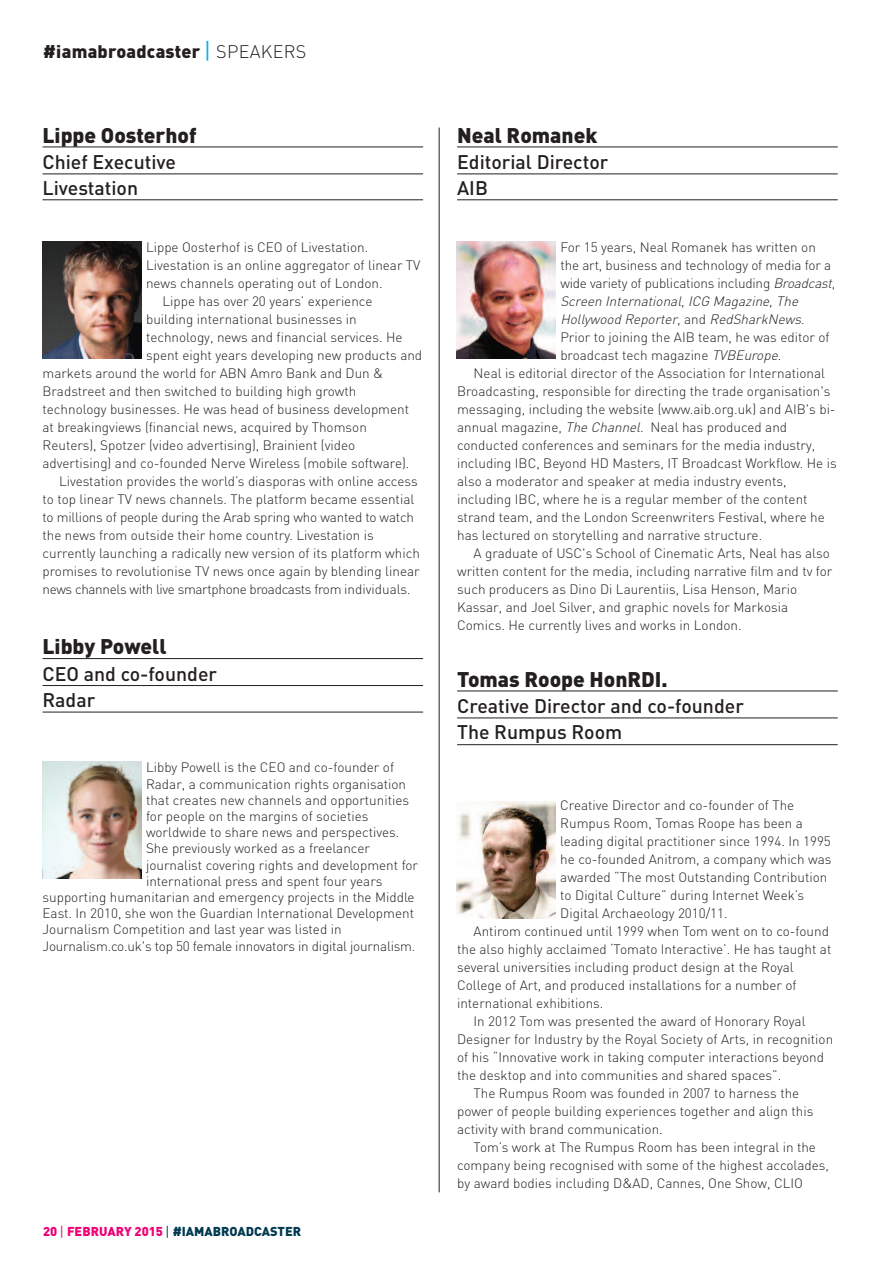
<style>
.page{position:relative;width:893px;height:1263px;background:#fff}
.page>*{position:absolute;margin:0;border:0;box-sizing:border-box;transform-origin:0 0}
.t1{font:900 21px "DIN";color:#231f20}
.t2{font:500 19.5px/26px "DIN";color:#231f20}
.t3{font:900 18px "DIN";letter-spacing:.015em;color:#231f20}
.t4{font:300 13.5px "DIN";color:#231f20}
.t5{font:italic 300 13.5px "DIN";color:#231f20}
.t6{font:300 13.5px "DIN";letter-spacing:-.025em;color:#231f20}
.t7{font:900 12.75px "DIN";color:#013a51}
.s1{font-family:"Arial";font-weight:400;font-size:21px;color:#00aeef}
.s2{font-weight:300}
.s3{color:#ed0277}
.s4{font-family:"Arial";font-weight:400;color:#ed0277}
.s5{font-family:"Arial";font-weight:400}
.s6{font-style:italic}
.s7{font-style:normal}
</style>
<div class="page">
<hr style="left:43px;top:147px;width:380px;height:1px;background:#231f20">
<hr style="left:43px;top:174px;width:380px;height:1px;background:#231f20">
<hr style="left:43px;top:200px;width:380px;height:1px;background:#231f20">
<hr style="left:43px;top:658px;width:380px;height:1px;background:#231f20">
<hr style="left:43px;top:685px;width:380px;height:1px;background:#231f20">
<hr style="left:43px;top:712px;width:380px;height:1px;background:#231f20">
<hr style="left:457px;top:147px;width:381px;height:1px;background:#231f20">
<hr style="left:457px;top:174px;width:381px;height:1px;background:#231f20">
<hr style="left:457px;top:200px;width:381px;height:1px;background:#231f20">
<hr style="left:457px;top:691px;width:381px;height:1px;background:#231f20">
<hr style="left:457px;top:718px;width:381px;height:1px;background:#231f20">
<hr style="left:457px;top:744px;width:381px;height:1px;background:#231f20">
<hr style="left:439px;top:128px;width:1px;height:1064px;background:#231f20">
<img style="left:457px;top:801px;width:99px;height:118px">
<img style="left:457px;top:241px;width:99px;height:118px">
<img style="left:43px;top:761px;width:99px;height:118px">
<img style="left:43px;top:241px;width:99px;height:118px">
<h3 class="t3" style="left:43px;top:41px;width:265px">#iamabroadcaster <span class="s1">|</span> <span class="s2">SPEAKERS</span></h3>
<h1 class="t1" style="left:43px;top:122px;width:156px">Lippe Oosterhof</h1>
<h2 class="t2" style="left:43px;top:149px;width:135px">Chief Executive<br>Livestation</h2>
<p class="t4" style="left:146px;top:239px;width:224px">Lippe Oosterhof is CEO of Livestation.</p>
<p class="t4" style="left:146px;top:257px;width:276px">Livestation is an online aggregator of linear TV</p>
<p class="t4" style="left:146px;top:275px;width:238px">news channels operating out of London.</p>
<p class="t4" style="left:163px;top:293px;width:211px">Lippe has over 20 years’ experience</p>
<p class="t4" style="left:146px;top:311px;width:212px">building international businesses in</p>
<p class="t4" style="left:146px;top:329px;width:258px">technology, news and financial services. He</p>
<p class="t4" style="left:146px;top:347px;width:278px">spent eight years developing new products and</p>
<p class="t4" style="left:43px;top:365px;width:342px">markets around the world for ABN Amro Bank and Dun &amp;</p>
<p class="t4" style="left:43px;top:383px;width:315px">Bradstreet and then switched to building high growth</p>
<p class="t4" style="left:43px;top:401px;width:368px">technology businesses. He was head of business development</p>
<p class="t4" style="left:43px;top:419px;width:326px">at breakingviews (financial news, acquired by Thomson</p>
<p class="t4" style="left:43px;top:437px;width:314px">Reuters), Spotzer (video advertising), Brainient (video</p>
<p class="t4" style="left:43px;top:455px;width:368px">advertising) and co-founded Nerve Wireless (mobile software).</p>
<p class="t4" style="left:59px;top:473px;width:360px">Livestation provides the world’s diasporas with online access</p>
<p class="t4" style="left:43px;top:491px;width:373px">to top linear TV news channels. The platform became essential</p>
<p class="t4" style="left:43px;top:509px;width:373px">to millions of people during the Arab spring who wanted to watch</p>
<p class="t4" style="left:43px;top:527px;width:333px">the news from outside their home country. Livestation is</p>
<p class="t4" style="left:43px;top:545px;width:379px">currently launching a radically new version of its platform which</p>
<p class="t4" style="left:43px;top:563px;width:379px">promises to revolutionise TV news once again by blending linear</p>
<p class="t6" style="left:43px;top:581px;width:370px">news channels with live smartphone broadcasts from individuals.</p>
<h1 class="t1" style="left:43px;top:634px;width:126px">Libby Powell</h1>
<h2 class="t2" style="left:43px;top:660px;width:176px">CEO and co-founder<br>Radar</h2>
<p class="t4" style="left:146px;top:760px;width:250px">Libby Powell is the CEO and co-founder of</p>
<p class="t4" style="left:146px;top:776px;width:262px">Radar, a communication rights organisation</p>
<p class="t4" style="left:146px;top:792px;width:265px">that creates new channels and opportunities</p>
<p class="t4" style="left:146px;top:808px;width:224px">for people on the margins of societies</p>
<p class="t4" style="left:146px;top:824px;width:255px">worldwide to share news and perspectives.</p>
<p class="t4" style="left:146px;top:841px;width:225px">She previously worked as a freelancer</p>
<p class="t4" style="left:146px;top:857px;width:274px">journalist covering rights and development for</p>
<p class="t4" style="left:146px;top:873px;width:238px">international press and spent four years</p>
<p class="t4" style="left:43px;top:889px;width:374px">supporting humanitarian and emergency projects in the Middle</p>
<p class="t4" style="left:43px;top:905px;width:373px">East. In 2010, she won the Guardian International Development</p>
<p class="t4" style="left:43px;top:922px;width:301px">Journalism Competition and last year was listed in</p>
<p class="t4" style="left:43px;top:938px;width:374px">Journalism.co.uk's top 50 female innovators in digital journalism.</p>
<p class="t7" style="left:43px;top:1223px;width:259px"><span class="s3">20</span> <span class="s4">|</span> <span class="s3">FEBRUARY 2015</span> <span class="s5">|</span> #IAMABROADCASTER</p>
<h1 class="t1" style="left:457px;top:122px;width:142px">Neal Romanek</h1>
<h2 class="t2" style="left:457px;top:149px;width:153px">Editorial Director<br>AIB</h2>
<p class="t4" style="left:560px;top:239px;width:257px">For 15 years, Neal Romanek has written on</p>
<p class="t4" style="left:560px;top:257px;width:272px">the art, business and technology of media for a</p>
<p class="t4" style="left:560px;top:275px;width:276px">wide variety of publications including <span class="s6">Broadcast</span>,</p>
<p class="t5" style="left:560px;top:293px;width:242px">Screen International<span class="s7">,</span> ICG Magazine<span class="s7">,</span> The</p>
<p class="t5" style="left:560px;top:311px;width:246px">Hollywood Reporter<span class="s7">, a n d</span> RedSharkNews<span class="s7">.</span></p>
<p class="t4" style="left:560px;top:329px;width:271px">Prior to joining the AIB team, he was editor of</p>
<p class="t4" style="left:560px;top:347px;width:222px">broadcast tech magazine <span class="s6">TVBEurope</span>.</p>
<p class="t4" style="left:474px;top:365px;width:353px">Neal is editorial director of the Association for International</p>
<p class="t4" style="left:457px;top:383px;width:375px">Broadcasting, responsible for directing the trade organisation's</p>
<p class="t4" style="left:457px;top:401px;width:380px">messaging, including the website (www.aib.org.uk) and AIB's bi-</p>
<p class="t4" style="left:457px;top:419px;width:332px">annual magazine, <span class="s6">TheChannel</span>. Neal has produced and</p>
<p class="t4" style="left:457px;top:437px;width:360px">conducted conferences and seminars for the media industry,</p>
<p class="t4" style="left:457px;top:455px;width:381px">including IBC, Beyond HD Masters, IT Broadcast Workflow. He is</p>
<p class="t4" style="left:457px;top:473px;width:331px">also a moderator and speaker at media industry events,</p>
<p class="t4" style="left:457px;top:491px;width:352px">including IBC, where he is a regular member of the content</p>
<p class="t4" style="left:457px;top:509px;width:369px">strand team, and the London Screenwriters Festival, where he</p>
<p class="t4" style="left:457px;top:527px;width:307px">has lectured on storytelling and narrative structure.</p>
<p class="t4" style="left:474px;top:545px;width:358px">A graduate of USC's School of Cinematic Arts, Neal has also</p>
<p class="t4" style="left:457px;top:563px;width:377px">written content for the media, including narrative film and tv for</p>
<p class="t4" style="left:457px;top:581px;width:341px">such producers as Dino Di Laurentiis, Lisa Henson, Mario</p>
<p class="t4" style="left:457px;top:599px;width:333px">Kassar, and Joel Silver, and graphic novels for Markosia</p>
<p class="t4" style="left:457px;top:617px;width:286px">Comics. He currently lives and works in London.</p>
<h1 class="t1" style="left:457px;top:666px;width:212px">Tomas Roope HonRDI.</h1>
<h2 class="t2" style="left:457px;top:693px;width:288px">Creative Director and co-founder<br>The Rumpus Room</h2>
<p class="t4" style="left:560px;top:797px;width:236px">Creative Director and co-founder of The</p>
<p class="t4" style="left:560px;top:815px;width:244px">Rumpus Room, Tomas Roope has been a</p>
<p class="t4" style="left:560px;top:833px;width:272px">leading digital practitioner since 1994. In 1995</p>
<p class="t4" style="left:560px;top:851px;width:273px">he co-founded Anitrom, a company which was</p>
<p class="t4" style="left:560px;top:869px;width:269px">awarded “The most Outstanding Contribution</p>
<p class="t4" style="left:560px;top:887px;width:245px">to Digital Culture” during Internet Week’s</p>
<p class="t4" style="left:560px;top:905px;width:169px">Digital Archaeology 2010/11.</p>
<p class="t4" style="left:474px;top:923px;width:357px">Antirom continued until 1999 when Tom went on to co-found</p>
<p class="t4" style="left:457px;top:941px;width:376px">the also highly acclaimed ‘Tomato Interactive’. He has taught at</p>
<p class="t4" style="left:457px;top:959px;width:338px">several universities including product design at the Royal</p>
<p class="t4" style="left:457px;top:977px;width:341px">College of Art, and produced installations for a number of</p>
<p class="t4" style="left:457px;top:995px;width:148px">international exhibitions.</p>
<p class="t4" style="left:474px;top:1013px;width:333px">In 2012 Tom was presented the award of Honorary Royal</p>
<p class="t4" style="left:457px;top:1031px;width:378px">Designer for Industry by the Royal Society of Arts, in recognition</p>
<p class="t4" style="left:457px;top:1049px;width:368px">of his “Innovative work in taking computer interactions beyond</p>
<p class="t4" style="left:457px;top:1067px;width:326px">the desktop and into communities and shared spaces”.</p>
<p class="t4" style="left:474px;top:1085px;width:327px">The Rumpus Room was founded in 2007 to harness the</p>
<p class="t4" style="left:457px;top:1103px;width:358px">power of people building experiences together and align this</p>
<p class="t4" style="left:457px;top:1121px;width:207px">activity with brand communication.</p>
<p class="t4" style="left:474px;top:1139px;width:344px">Tom’s work at The Rumpus Room has been integral in the</p>
<p class="t4" style="left:457px;top:1157px;width:373px">company being recognised with some of the highest accolades,</p>
<p class="t4" style="left:457px;top:1175px;width:347px">by award bodies including D&amp;AD, Cannes, One Show, CLIO</p>
</div>
